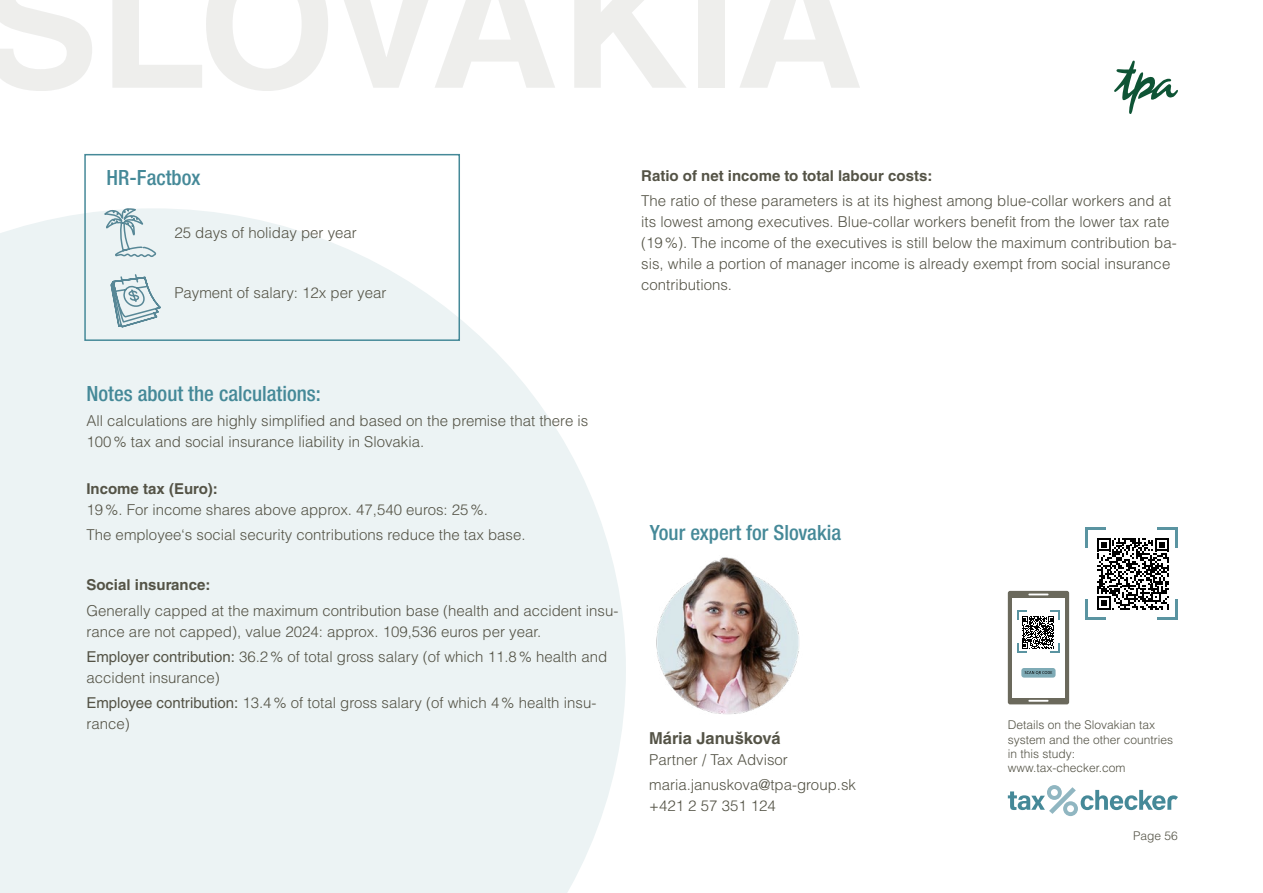
<style>
.page{position:relative;width:1263px;height:893px;background:#fff}
.page>*{position:absolute;margin:0;border:0;box-sizing:border-box;transform-origin:0 0}
.t1{font:500 condensed 21px "Helvetica Neue LT Pro";color:#458998}
.t2{font:700 16.5px "Helvetica LT Std";letter-spacing:-.005em;color:#545346}
.t3{font:300 15px/21px "Helvetica LT Std";color:#545346}
.t4{font:700 15px "Helvetica LT Std";color:#545346}
.t5{font:300 12px/14.4px "Helvetica LT Std";color:#545346}
.s1{font-weight:400}
</style>
<div class="page">
<svg style="left:1114px;top:61px;width:64px;height:53px"></svg>
<svg style="left:0;top:208px;width:626px;height:685px;background:#eef4f5"></svg>
<svg style="left:1008px;top:591px;width:61px;height:113px;background:#7a786c"></svg>
<div style="left:1012px;top:598px;width:52px;height:99px;background:#fff"></div>
<svg style="left:1028px;top:594px;width:20px;height:1px"></svg>
<hr style="left:1028px;top:700px;width:20px;height:2px;background:#fff">
<div style="left:1021px;top:668px;width:34px;height:10px;background:#7fabb6;border-radius:3px"></div>
<svg style="left:1025px;top:671px;width:27px;height:3px"></svg>
<hr style="left:1085px;top:527px;width:3px;height:20px;background:#5a94a1">
<hr style="left:1085px;top:527px;width:20px;height:3px;background:#5a94a1">
<hr style="left:1085px;top:617px;width:20px;height:3px;background:#5a94a1">
<hr style="left:1085px;top:600px;width:3px;height:20px;background:#5a94a1">
<hr style="left:1175px;top:600px;width:3px;height:20px;background:#5a94a1">
<hr style="left:1158px;top:617px;width:20px;height:3px;background:#5a94a1">
<hr style="left:1158px;top:527px;width:20px;height:3px;background:#5a94a1">
<hr style="left:1175px;top:527px;width:3px;height:20px;background:#5a94a1">
<svg style="left:1017px;top:610px;width:42px;height:42px"></svg>
<svg style="left:1097px;top:538px;width:72px;height:72px"></svg>
<svg style="left:103px;top:208px;width:54px;height:50px;background:#cfdee1"></svg>
<svg style="left:110px;top:273px;width:53px;height:55px;background:#c4d6db"></svg>
<div style="left:84px;top:154px;width:376px;height:187px;border:2px solid #458998"></div>
<img style="left:656px;top:557px;width:143px;height:157px">
<svg style="left:1008px;top:785px;width:170px;height:31px"></svg>
<h1 class="t1" style="left:107px;top:165px;width:95px">HR-Factbox</h1>
<p class="t3" style="left:174px;top:222px;width:184px">25 days of holiday per year</p>
<p class="t3" style="left:174px;top:282px;width:214px">Payment of salary: 12x per year</p>
<p class="t4" style="left:641px;top:166px;width:293px">Ratio of net income to total labour costs:</p>
<p class="t3" style="left:641px;top:190px;width:537px">The ratio of these parameters is at its highest among blue-collar workers and at its lowest among executives. Blue-collar workers benefit from the lower tax rate (19%). The income of the executives is still below the maximum contribution ba&shy;sis, while a portion of manager income is already exempt from social insurance contributions.</p>
<h1 class="t1" style="left:86px;top:381px;width:236px">Notes about the calculations:</h1>
<p class="t3" style="left:86px;top:410px;width:503px">All calculations are highly simplified and based on the premise that there is<br>100% tax and social insurance liability in Slovakia.</p>
<p class="t4" style="left:86px;top:479px;width:133px">Income tax (Euro):</p>
<p class="t3" style="left:86px;top:496px;width:441px;line-height:25.2px">19%. For income shares above approx. 47,540 euros: 25%.<br>The employee‘s social security contributions reduce the tax base.</p>
<p class="t4" style="left:86px;top:576px;width:125px">Social insurance:</p>
<p class="t3" style="left:86px;top:600px;width:533px">Generally capped at the maximum contribution base (health and accident insu&shy;rance are not capped), value 2024: approx. 109,536 euros per year.</p>
<p class="t3" style="left:86px;top:646px;width:522px"><span class="s1">Employer contribution:</span> 36.2% of total gross salary (of which 11.8% health and accident insurance)</p>
<p class="t3" style="left:86px;top:692px;width:511px"><span class="s1">Employee contribution:</span> 13.4% of total gross salary (of which 4% health insu&shy;rance)</p>
<h1 class="t1" style="left:650px;top:520px;width:193px">Your expert for Slovakia</h1>
<p class="t2" style="left:649px;top:728px;width:133px">Mária Janušková</p>
<p class="t3" style="left:649px;top:747px;width:208px;line-height:25.2px">Partner / Tax Advisor maria.januskova@tpa-group.sk</p>
<p class="t3" style="left:649px;top:795px;width:128px">+421 2 57 351 124</p>
<p class="t5" style="left:1008px;top:718px;width:167px">Details on the Slovakian tax system and the other countries in this study: www.tax-checker.com</p>
<p class="t5" style="left:1133px;top:828px;width:46px">Page 56</p>
</div>
